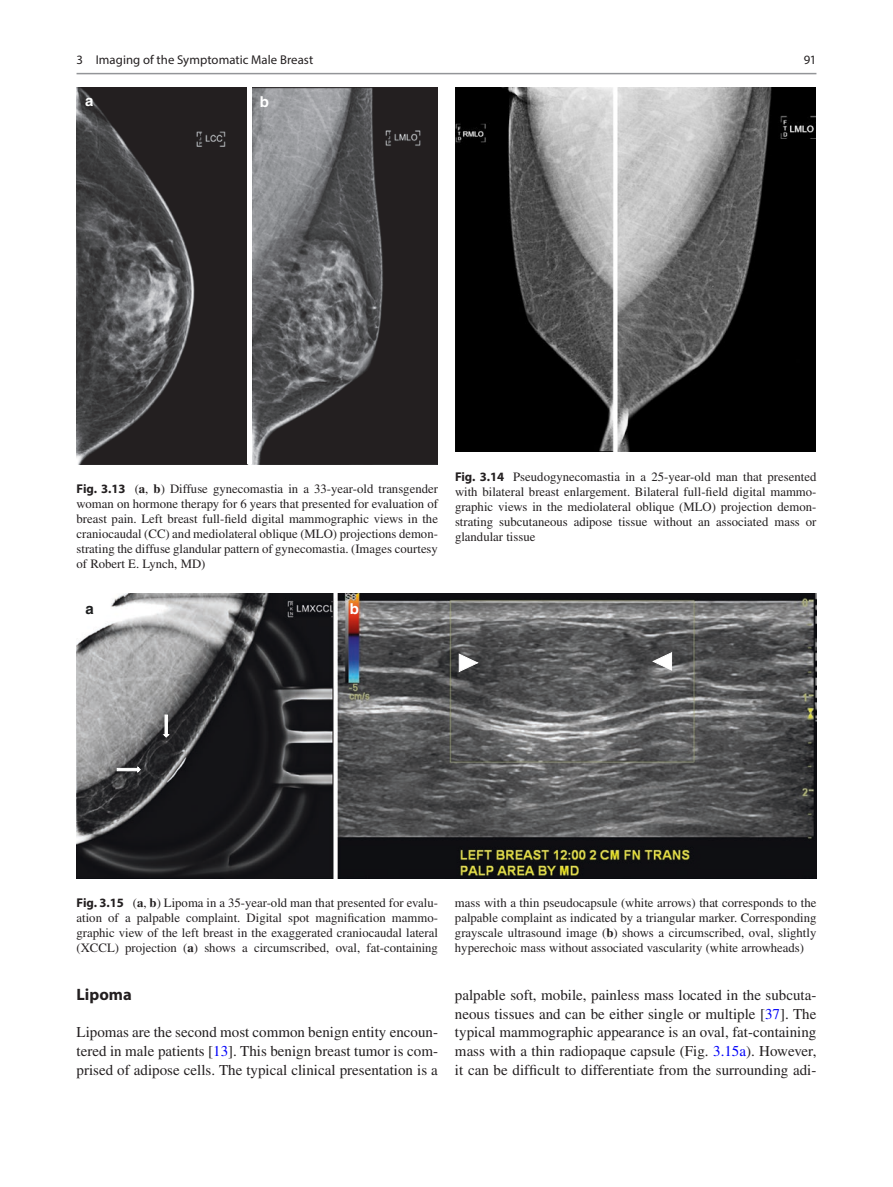
<style>
.page{position:relative;width:893px;height:1187px;background:#fff}
.page>*{position:absolute;margin:0;border:0;box-sizing:border-box;transform-origin:0 0}
.t1{font:700 16.5px "Myriad Pro";color:#231f20}
.t2{font:15px/18.8px "Times LT Std";color:#231f20;text-align:justify}
.t3{font:700 15px "Helvetica";color:#fff}
.t4{font:15px "Helvetica Bold 6";color:#1d1e1f}
.t5{font:15px "Helvetica Bold 6";color:#fff}
.t6{font:12.75px/15px "Times LT Std";color:#231f20;text-align:justify}
.t7{font:12.75px "Myriad Pro Regular 3";letter-spacing:.005em;color:#231f20}
.t8{font:12.75px "Myriad Pro";color:#231f20}
.s1{font-family:"Myriad Pro";font-weight:700}
.s2{font-weight:700}
.s3{color:#0000fa}
</style>
<div class="page">
<img style="left:77px;top:88px;width:361px;height:376px">
<hr style="left:248px;top:88px;width:4px;height:376px;background:#fff">
<img style="left:455px;top:88px;width:361px;height:364px">
<img style="left:77px;top:593px;width:739px;height:285px">
<svg style="left:161px;top:714px;width:10px;height:24px"></svg>
<svg style="left:116px;top:764px;width:26px;height:10px"></svg>
<svg style="left:458px;top:652px;width:22px;height:20px"></svg>
<svg style="left:651px;top:651px;width:22px;height:20px"></svg>
<hr style="left:77px;top:73px;width:739px;height:1px;background:#939598">
<p class="t7" style="left:77px;top:52px;width:238px">3 Imaging of the Symptomatic Male Breast</p>
<p class="t3" style="left:85px;top:92px;width:10px">a</p>
<p class="t3" style="left:260px;top:93px;width:11px">b</p>
<p class="t8" style="left:804px;top:52px;width:14px">91</p>
<p class="t6" style="left:77px;top:481px;width:363px"><span class="s1">Fig. 3.13</span> (<span class="s2">a</span>, <span class="s2">b</span>) Diffuse gynecomastia in a 33-year-old transgender woman on hormone therapy for 6 years that presented for evaluation of breast pain. Left breast full-field digital mammographic views in the craniocaudal (CC) and mediolateral oblique (MLO) projections demon&shy;strating the diffuse glandular pattern of gynecomastia. (Images courtesy of Robert E. Lynch, MD)</p>
<p class="t4" style="left:85px;top:599px;width:10px">a</p>
<p class="t5" style="left:350px;top:599px;width:11px">b</p>
<p class="t6" style="left:455px;top:469px;width:363px"><span class="s1">Fig. 3.14</span> Pseudogynecomastia in a 25-year-old man that presented with bilateral breast enlargement. Bilateral full-field digital mammo&shy;graphic views in the mediolateral oblique (MLO) projection demon&shy;strating subcutaneous adipose tissue without an associated mass or glandular tissue</p>
<p class="t6" style="left:77px;top:895px;width:363px"><span class="s1">Fig. 3.15</span> (<span class="s2">a</span>, <span class="s2">b</span>) Lipoma in a 35-year-old man that presented for evalu&shy;ation of a palpable complaint. Digital spot magnification mammo&shy;graphic view of the left breast in the exaggerated craniocaudal lateral (XCCL) projection (<span class="s2">a</span>) shows a circumscribed, oval, fat-containing</p>
<p class="t6" style="left:455px;top:894px;width:363px">mass with a thin pseudocapsule (white arrows) that corresponds to the palpable complaint as indicated by a triangular marker. Corresponding grayscale ultrasound image (<span class="s2">b</span>) shows a circumscribed, oval, slightly hyperechoic mass without associated vascularity (white arrowheads)</p>
<p class="t1" style="left:77px;top:983px;width:57px">Lipoma</p>
<p class="t2" style="left:77px;top:1022px;width:363px">Lipomas are the second most common benign entity encoun&shy;tered in male patients [<span class="s3">13</span>]. This benign breast tumor is com&shy;prised of adipose cells. The typical clinical presentation is a</p>
<p class="t2" style="left:455px;top:985px;width:363px">palpable soft, mobile, painless mass located in the subcuta&shy;neous tissues and can be either single or multiple [<span class="s3">37</span>]. The typical mammographic appearance is an oval, fat-containing mass with a thin radiopaque capsule (Fig. <span class="s3">3.15a</span>). However, it can be difficult to differentiate from the surrounding adi-</p>
</div>
